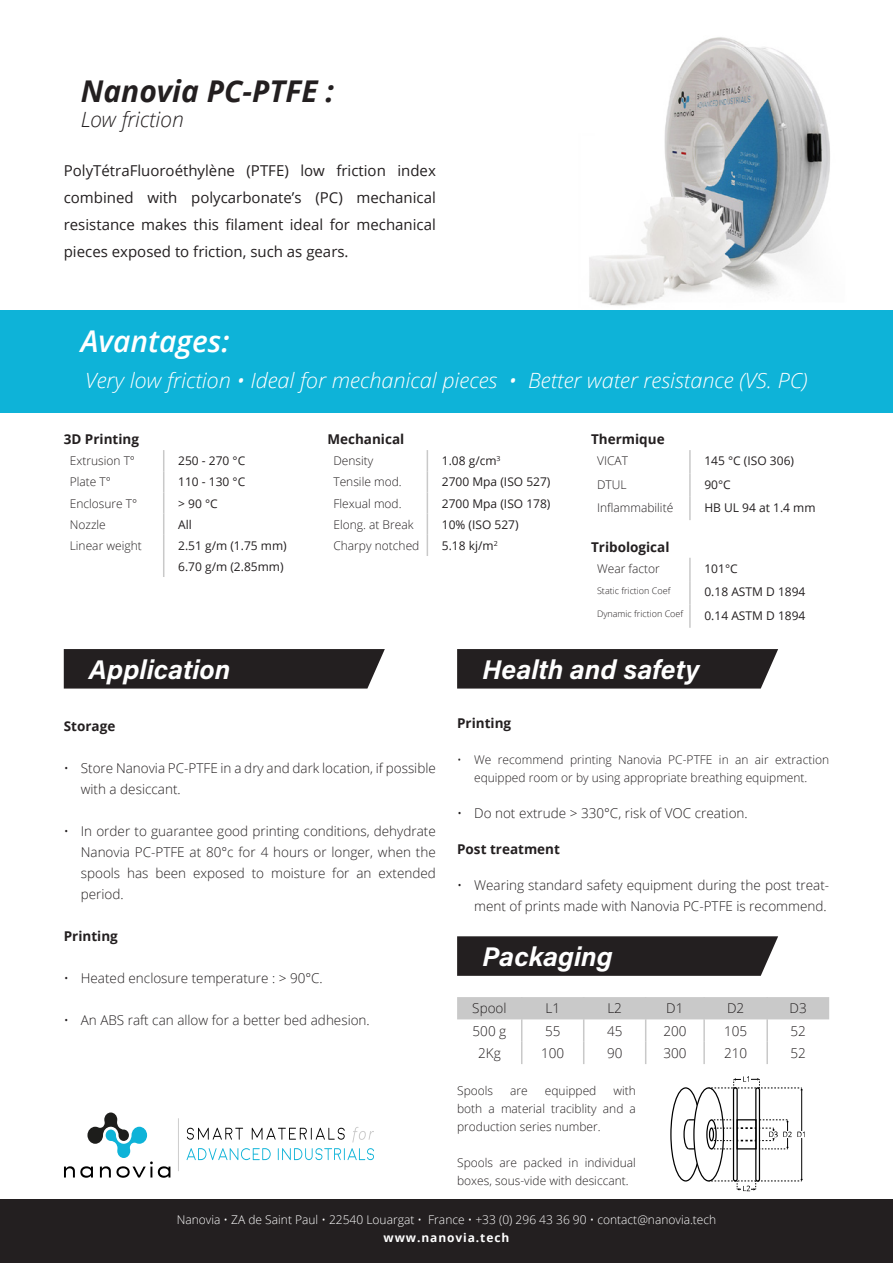
<style>
.page{position:relative;width:893px;height:1263px;background:#fff}
.page>*{position:absolute;margin:0;border:0;box-sizing:border-box;transform-origin:0 0}
.t1{font:italic 700 30px "Open Sans";color:#231f20}
.t2{font:italic 600 30px "Open Sans";color:#fff}
.t3{font:27px "Acumin Variable Concept";color:#fff}
.t4{font:italic 300 21px "Open Sans";color:#fff}
.t5{font:italic 300 21px "Open Sans";color:#231f20}
.t6{font:15px/27px "Open Sans";color:#231f20;text-align:justify}
.t7{font:300 13.5px/21px "Open Sans";color:#231f20}
.t8{font:700 13.5px "Open Sans";color:#231f20}
.t9{font:300 12px/18px "Open Sans";color:#231f20;text-align:center}
.t10{font:12px "Open Sans";color:#231f20}
.t11{font:300 12px "Open Sans";color:#fff}
.t12{font:700 12px "Open Sans";letter-spacing:.075em;color:#fff}
.t13{font:300 9px "Open Sans";color:#231f20}
</style>
<div class="page">
<img style="left:589px;top:37px;width:241px;height:269px">
<svg style="left:187px;top:1128px;width:56px;height:12px"></svg>
<svg style="left:252px;top:1128px;width:93px;height:12px"></svg>
<svg style="left:352px;top:1127px;width:22px;height:15px"></svg>
<svg style="left:187px;top:1148px;width:84px;height:12px"></svg>
<svg style="left:278px;top:1148px;width:96px;height:12px"></svg>
<hr style="left:178px;top:1118px;width:1px;height:53px;background:#c9c9c9">
<svg style="left:64px;top:1112px;width:106px;height:66px"></svg>
<div style="left:0;top:310px;width:893px;height:102px;background:#0eb3d8"></div>
<div style="left:0;top:1199px;width:893px;height:64px;background:#231f20"></div>
<div style="left:64px;top:649px;width:321px;height:39px;background:#231f20"></div>
<svg style="left:427px;top:450px;width:1px;height:106px"></svg>
<hr style="left:689px;top:450px;width:2px;height:23px;background:#c9c9c9">
<hr style="left:689px;top:473px;width:2px;height:24px;background:#c9c9c9">
<hr style="left:689px;top:497px;width:2px;height:23px;background:#c9c9c9">
<div style="left:457px;top:649px;width:321px;height:39px;background:#231f20"></div>
<svg style="left:457px;top:997px;width:372px;height:67px"></svg>
<hr style="left:703px;top:1042px;width:2px;height:22px;background:#c9c9c9">
<hr style="left:766px;top:1042px;width:2px;height:22px;background:#c9c9c9">
<svg style="left:670px;top:1087px;width:29px;height:95px"></svg>
<div style="left:706px;top:1119px;width:11px;height:30px;border:1px solid #000;border-radius:50%"></div>
<div style="left:709px;top:1127px;width:5px;height:14px;border:1px solid #000;border-radius:50%"></div>
<div style="left:733px;top:1087px;width:5px;height:94px;border:1px solid #000;border-radius:2px"></div>
<div style="left:755px;top:1087px;width:5px;height:95px;border:1px solid #000;border-radius:2px"></div>
<hr style="left:801px;top:1090px;width:1px;height:89px;background:#000">
<svg style="left:709px;top:1076px;width:94px;height:14px"></svg>
<svg style="left:709px;top:1179px;width:94px;height:12px"></svg>
<svg style="left:711px;top:1119px;width:94px;height:30px"></svg>
<svg style="left:457px;top:936px;width:321px;height:40px;background:#2a2728"></svg>
<svg style="left:163px;top:450px;width:1px;height:85px"></svg>
<hr style="left:163px;top:535px;width:1px;height:42px;background:#c9c9c9">
<hr style="left:689px;top:558px;width:2px;height:23px;background:#c9c9c9">
<hr style="left:689px;top:581px;width:2px;height:23px;background:#c9c9c9">
<hr style="left:689px;top:604px;width:2px;height:24px;background:#c9c9c9">
<p class="t1" style="left:81px;top:70px;width:255px">Nanovia PC-PTFE :</p>
<p class="t5" style="left:81px;top:105px;width:104px">Low friction</p>
<p class="t6" style="left:64px;top:157px;width:374px">PolyTétraFluoroéthylène (PTFE) low friction index combined with polycarbonate’s (PC) mechanical resistance makes this filament ideal for mechanical pieces exposed to friction, such as gears.</p>
<p class="t2" style="left:81px;top:320px;width:150px">Avantages:</p>
<p class="t4" style="left:85px;top:365px;width:724px">Very low friction • Ideal for mechanical pieces • Better water resistance (VS. PC)</p>
<p class="t8" style="left:64px;top:430px;width:77px">3D Printing</p>
<p class="t9" style="left:70px;top:452px;width:67px">Extrusion T°</p>
<p class="t10" style="left:178px;top:453px;width:69px">250 - 270 °C</p>
<p class="t9" style="left:70px;top:473px;width:43px">Plate T°</p>
<p class="t10" style="left:178px;top:474px;width:69px">110 - 130 °C</p>
<p class="t9" style="left:70px;top:494px;width:69px">Enclosure T°</p>
<p class="t10" style="left:178px;top:495px;width:41px">&gt; 90 °C</p>
<p class="t9" style="left:70px;top:515px;width:38px">Nozzle</p>
<p class="t10" style="left:178px;top:516px;width:15px">All</p>
<p class="t9" style="left:70px;top:536px;width:74px">Linear weight</p>
<p class="t10" style="left:178px;top:537px;width:110px">2.51 g/m (1.75 mm)</p>
<p class="t10" style="left:178px;top:558px;width:107px">6.70 g/m (2.85mm)</p>
<p class="t8" style="left:327px;top:430px;width:78px">Mechanical</p>
<p class="t9" style="left:333px;top:452px;width:41px">Density</p>
<p class="t10" style="left:442px;top:453px;width:60px">1.08 g/cm<sup>3</sup></p>
<p class="t9" style="left:333px;top:473px;width:70px">Tensile mod.</p>
<p class="t10" style="left:442px;top:474px;width:110px">2700 Mpa (ISO 527)</p>
<p class="t9" style="left:333px;top:494px;width:70px">Flexual mod.</p>
<p class="t10" style="left:442px;top:495px;width:110px">2700 Mpa (ISO 178)</p>
<p class="t9" style="left:333px;top:515px;width:82px">Elong. at Break</p>
<p class="t10" style="left:442px;top:516px;width:78px">10% (ISO 527)</p>
<p class="t9" style="left:333px;top:536px;width:87px">Charpy notched</p>
<p class="t10" style="left:442px;top:537px;width:57px">5.18 kj/m<sup>2</sup></p>
<p class="t8" style="left:591px;top:430px;width:75px">Thermique</p>
<p class="t9" style="left:597px;top:452px;width:32px">VICAT</p>
<p class="t10" style="left:704px;top:453px;width:91px">145 °C (ISO 306)</p>
<p class="t9" style="left:597px;top:475px;width:31px">DTUL</p>
<p class="t10" style="left:704px;top:476px;width:28px">90°C</p>
<p class="t9" style="left:597px;top:498px;width:78px">Inflammabilité</p>
<p class="t10" style="left:704px;top:499px;width:113px">HB UL 94 at 1.4 mm</p>
<p class="t8" style="left:591px;top:537px;width:80px">Tribological</p>
<p class="t9" style="left:597px;top:559px;width:64px">Wear factor</p>
<p class="t10" style="left:704px;top:560px;width:35px">101°C</p>
<p class="t13" style="left:597px;top:584px;width:75px">Static friction Coef</p>
<p class="t10" style="left:704px;top:584px;width:103px">0.18 ASTM D 1894</p>
<p class="t13" style="left:597px;top:608px;width:88px">Dynamic friction Coef</p>
<p class="t10" style="left:704px;top:607px;width:103px">0.14 ASTM D 1894</p>
<p class="t3" style="left:89px;top:651px;width:143px">Application</p>
<p class="t8" style="left:64px;top:716px;width:53px">Storage</p>
<p class="t7" style="left:81px;top:757px;width:357px;text-indent:-17px">• Store Nanovia PC-PTFE in a dry and dark location, if possible with a desiccant.</p>
<p class="t7" style="left:81px;top:820px;width:357px;text-align:justify;text-indent:-17px">• In order to guarantee good printing conditions, dehydrate Nanovia PC-PTFE at 80°c for 4 hours or longer, when the spools has been exposed to moisture for an extended period.</p>
<p class="t8" style="left:64px;top:926px;width:56px">Printing</p>
<p class="t7" style="left:64px;top:967px;width:261px">• Heated enclosure temperature : &gt; 90°C.</p>
<p class="t7" style="left:64px;top:1009px;width:308px">• An ABS raft can allow for a better bed adhesion.</p>
<p class="t3" style="left:483px;top:651px;width:218px">Health and safety</p>
<p class="t8" style="left:457px;top:713px;width:56px">Printing</p>
<p class="t9" style="left:457px;top:750px;width:374px">• We recommend printing Nanovia PC-PTFE in an air extraction equipped room or by using appropriate breathing equipment.</p>
<p class="t7" style="left:457px;top:802px;width:292px">• Do not extrude &gt; 330°C, risk of VOC creation.</p>
<p class="t8" style="left:457px;top:839px;width:104px">Post treatment</p>
<p class="t7" style="left:457px;top:874px;width:374px;line-height:21.6px;text-align:right">• Wearing standard safety equipment during the post treat&shy;ment of prints made with Nanovia PC-PTFE is recommend.</p>
<p class="t3" style="left:483px;top:938px;width:132px">Packaging</p>
<p class="t7" style="left:472px;top:998px;width:36px">Spool</p>
<p class="t7" style="left:545px;top:998px;width:16px">L1</p>
<p class="t7" style="left:607px;top:998px;width:16px">L2</p>
<p class="t7" style="left:666px;top:998px;width:19px">D1</p>
<p class="t7" style="left:727px;top:998px;width:19px">D2</p>
<p class="t7" style="left:790px;top:998px;width:19px">D3</p>
<p class="t7" style="left:473px;top:1020px;width:35px">500 g</p>
<p class="t7" style="left:545px;top:1020px;width:17px">55</p>
<p class="t7" style="left:607px;top:1020px;width:17px">45</p>
<p class="t7" style="left:663px;top:1020px;width:25px">200</p>
<p class="t7" style="left:724px;top:1020px;width:25px">105</p>
<p class="t7" style="left:790px;top:1020px;width:17px">52</p>
<p class="t7" style="left:478px;top:1042px;width:24px">2Kg</p>
<p class="t7" style="left:541px;top:1042px;width:25px">100</p>
<p class="t7" style="left:607px;top:1042px;width:17px">90</p>
<p class="t7" style="left:663px;top:1042px;width:25px">300</p>
<p class="t7" style="left:724px;top:1042px;width:25px">210</p>
<p class="t7" style="left:790px;top:1042px;width:17px">52</p>
<p class="t9" style="left:457px;top:1081px;width:38px">Spools</p>
<p class="t9" style="left:510px;top:1081px;width:19px">are</p>
<p class="t9" style="left:545px;top:1081px;width:53px">equipped</p>
<p class="t9" style="left:457px;top:1081px;width:180px;text-align:justify;text-indent:156px">with both a material traciblity and a production series number.</p>
<p class="t9" style="left:457px;top:1153px;width:180px;text-align:left">Spools are packed in individual boxes, sous-vide with desiccant.</p>
<p class="t11" style="left:177px;top:1211px;width:541px">Nanovia • ZA de Saint Paul • 22540 Louargat • France • +33 (0) 296 43 36 90 • contact@nanovia.tech</p>
<p class="t12" style="left:384px;top:1229px;width:127px">www.nanovia.tech</p>
</div>
